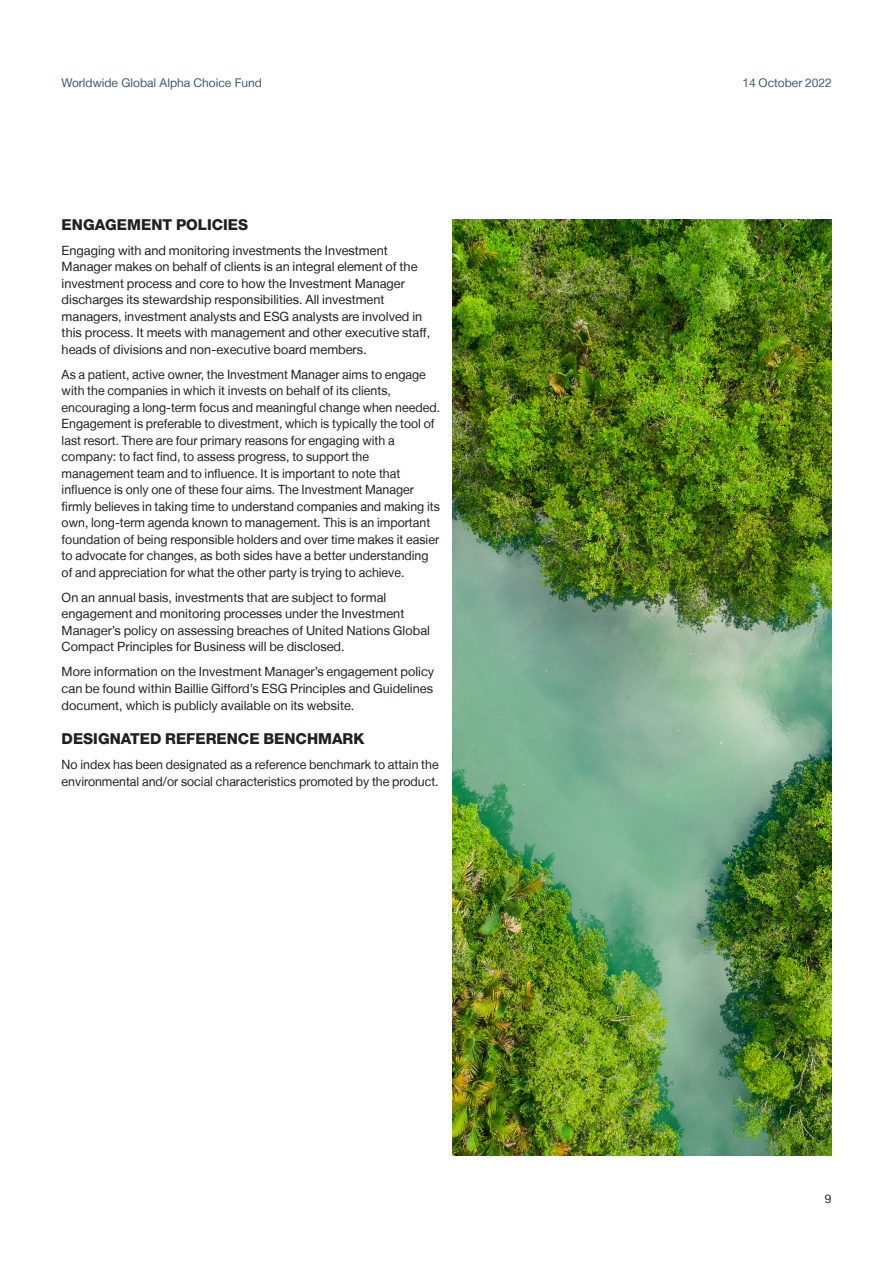
<style>
.page{position:relative;width:893px;height:1263px;background:#fff}
.page>*{position:absolute;margin:0;border:0;box-sizing:border-box;transform-origin:0 0}
.SUBHEAD{font:800 15px "Helvetica Neue LT";color:#231f20}
.BODY_TEXT{font:12.75px/16.5px "Helvetica Neue LT";color:#231f20}
.t1{font:12px "Helvetica Neue LT";color:#3f596b}
.t2{font:12px "Helvetica Neue LT";color:#231f20}
</style>
<div class="page">
<img style="left:453px;top:220px;width:378px;height:935px">
<p class="t1" style="left:62px;top:76px;width:202px">Worldwide Global Alpha Choice Fund</p>
<p class="t1" style="left:743px;top:76px;width:91px">14 October 2022</p>
<p class="SUBHEAD" style="left:62px;top:215px;width:188px">ENGAGEMENT POLICIES</p>
<p class="BODY_TEXT" style="left:62px;top:242px;width:370px">Engaging with and monitoring investments the Investment Manager makes on behalf of clients is an integral element of the investment process and core to how the Investment Manager discharges its stewardship responsibilities. All investment managers, investment analysts and ESG analysts are involved in this process. It meets with management and other executive staff, heads of divisions and non-executive board members.</p>
<p class="BODY_TEXT" style="left:62px;top:366px;width:380px">As a patient, active owner, the Investment Manager aims to engage with the companies in which it invests on behalf of its clients, encouraging a long-term focus and meaningful change when needed.<br>Engagement is preferable to divestment, which is typically the tool of last resort. There are four primary reasons for engaging with a company: to fact find, to assess progress, to support the management team and to influence. It is important to note that influence is only one of these four aims. The Investment Manager firmly believes in taking time to understand companies and making its own, long-term agenda known to management. This is an important foundation of being responsible holders and over time makes it easier to advocate for changes, as both sides have a better understanding of and appreciation for what the other party is trying to achieve.</p>
<p class="BODY_TEXT" style="left:62px;top:589px;width:370px">On an annual basis, investments that are subject to formal engagement and monitoring processes under the Investment Manager’s policy on assessing breaches of United Nations Global Compact Principles for Business will be disclosed.</p>
<p class="BODY_TEXT" style="left:62px;top:663px;width:374px;text-align:justify">More information on the Investment Manager’s engagement policy can be found within Baillie Gifford’s ESG Principles and Guidelines document, which is publicly available on its website.</p>
<p class="SUBHEAD" style="left:62px;top:730px;width:304px">DESIGNATED REFERENCE BENCHMARK</p>
<p class="BODY_TEXT" style="left:62px;top:756px;width:379px">No index has been designated as a reference benchmark to attain the environmental and/or social characteristics promoted by the product.</p>
<p class="t2" style="left:825px;top:1191px;width:8px">9</p>
</div>
